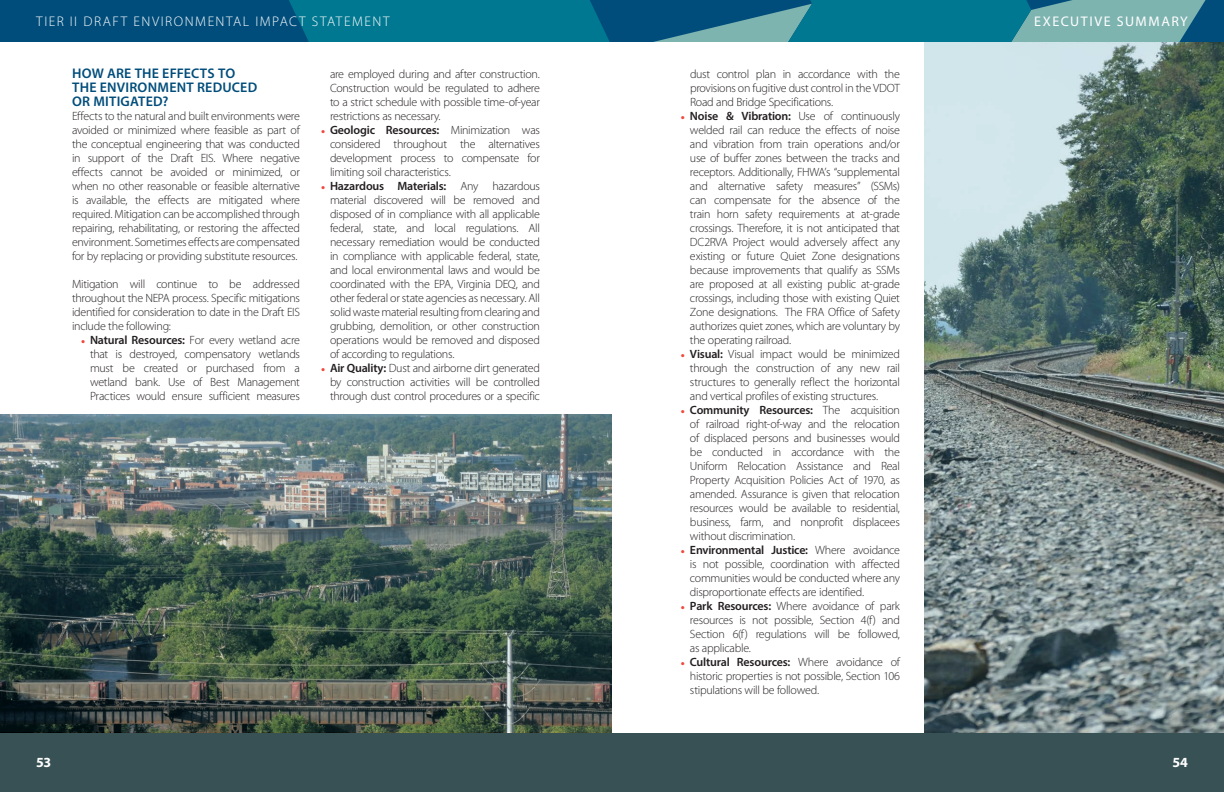
<style>
.page{position:relative;width:1224px;height:792px;background:#fff}
.page>*{position:absolute;margin:0;border:0;box-sizing:border-box;transform-origin:0 0}
.SUBHEAD{font:600 14px/14px "Myriad Pro";letter-spacing:.015em;color:#004d7b}
.t1{font:300 14px "Myriad Pro";letter-spacing:.11em;color:#fff}
.t2{font:14px "Myriad Pro";letter-spacing:.11em;color:#fff}
.t3{font:700 14px "Myriad Pro";color:#fff}
.Body_Copy_-_No_Space{font:300 12px/14px "Myriad Pro";letter-spacing:-.02em;color:#231f20;text-align:justify}
.s1{font-weight:600;font-size:13px;color:#ef483c}
.s2{font-weight:600}
</style>
<div class="page">
<img style="left:0;top:414px;width:612px;height:318px">
<svg style="left:924px;top:42px;width:300px;height:692px;background:#768785"></svg>
<div style="left:0;top:734px;width:1224px;height:58px;background:#385154"></div>
<div style="left:0;top:0;width:1224px;height:42px;background:#004d7b"></div>
<div style="left:289px;top:0;width:321px;height:42px;background:#007891"></div>
<svg style="left:653px;top:0;width:553px;height:42px"></svg>
<p class="t1" style="left:36px;top:13px;width:355px">TIER II DRAFT ENVIRONMENTAL IMPACT STATEMENT</p>
<p class="SUBHEAD" style="left:72px;top:66px;width:187px">HOW ARE THE EFFECTS TO<br>THE ENVIRONMENT REDUCED<br>OR MITIGATED?</p>
<p class="Body_Copy_-_No_Space" style="left:72px;top:109px;width:230px">Effects to the natural and built environments were avoided or minimized where feasible as part of the conceptual engineering that was conducted in support of the Draft EIS. Where negative effects cannot be avoided or minimized, or when no other reasonable or feasible alternative is available, the effects are mitigated where required. Mitigation can be accomplished through repairing, rehabilitating, or restoring the affected environment. Sometimes effects are compensated for by replacing or providing substitute resources.</p>
<p class="Body_Copy_-_No_Space" style="left:72px;top:277px;width:230px">Mitigation will continue to be addressed throughout the NEPA process. Specific mitigations identified for consideration to date in the Draft EIS include the following:</p>
<p class="Body_Copy_-_No_Space" style="left:90px;top:333px;width:212px;text-indent:-9px"><span class="s1">•</span> <span class="s2">Natural Resources:</span> For every wetland acre that is destroyed, compensatory wetlands must be created or purchased from a wetland bank. Use of Best Management Practices would ensure sufficient measures</p>
<p class="Body_Copy_-_No_Space" style="left:330px;top:67px;width:211px">are employed during and after construction.<br>Construction would be regulated to adhere to a strict schedule with possible time-of-year restrictions as necessary.</p>
<p class="Body_Copy_-_No_Space" style="left:330px;top:123px;width:212px;text-indent:-9px"><span class="s1">•</span> <span class="s2">Geologic Resources:</span> Minimization was considered throughout the alternatives development process to compensate for limiting soil characteristics.</p>
<p class="Body_Copy_-_No_Space" style="left:330px;top:179px;width:212px;text-indent:-9px"><span class="s1">•</span> <span class="s2">Hazardous Materials:</span> Any hazardous material discovered will be removed and disposed of in compliance with all applicable federal, state, and local regulations. All necessary remediation would be conducted in compliance with applicable federal, state, and local environmental laws and would be coordinated with the EPA, Virginia DEQ, and other federal or state agencies as necessary. All solid waste material resulting from clearing and grubbing, demolition, or other construction operations would be removed and disposed of according to regulations.</p>
<p class="Body_Copy_-_No_Space" style="left:330px;top:361px;width:212px;text-indent:-9px"><span class="s1">•</span> <span class="s2">Air Quality:</span> Dust and airborne dirt generated by construction activities will be controlled through dust control procedures or a specific</p>
<p class="t3" style="left:36px;top:753px;width:17px">53</p>
<p class="Body_Copy_-_No_Space" style="left:690px;top:67px;width:211px">dust control plan in accordance with the provisions on fugitive dust control in the VDOT Road and Bridge Specifications.</p>
<p class="Body_Copy_-_No_Space" style="left:690px;top:109px;width:212px;text-indent:-9px"><span class="s1">•</span> <span class="s2">Noise &amp; Vibration:</span> Use of continuously welded rail can reduce the effects of noise and vibration from train operations and/or use of buffer zones between the tracks and receptors. Additionally, FHWA’s “supplemental and alternative safety measures” (SSMs) can compensate for the absence of the train horn safety requirements at at-grade crossings. Therefore, it is not anticipated that DC2RVA Project would adversely affect any existing or future Quiet Zone designations because improvements that qualify as SSMs are proposed at all existing public at-grade crossings, including those with existing Quiet Zone designations. The FRA Office of Safety authorizes quiet zones, which are voluntary by the operating railroad.</p>
<p class="Body_Copy_-_No_Space" style="left:690px;top:347px;width:212px;text-indent:-9px"><span class="s1">•</span> <span class="s2">Visual:</span> Visual impact would be minimized through the construction of any new rail structures to generally reflect the horizontal and vertical profiles of existing structures.</p>
<p class="Body_Copy_-_No_Space" style="left:690px;top:403px;width:212px;text-indent:-9px"><span class="s1">•</span> <span class="s2">Community Resources:</span> The acquisition of railroad right-of-way and the relocation of displaced persons and businesses would be conducted in accordance with the Uniform Relocation Assistance and Real Property Acquisition Policies Act of 1970, as amended. Assurance is given that relocation resources would be available to residential, business, farm, and nonprofit displacees without discrimination.</p>
<p class="Body_Copy_-_No_Space" style="left:690px;top:543px;width:212px;text-indent:-9px"><span class="s1">•</span> <span class="s2">Environmental Justice:</span> Where avoidance is not possible, coordination with affected communities would be conducted where any disproportionate effects are identified.</p>
<p class="Body_Copy_-_No_Space" style="left:690px;top:599px;width:212px;text-indent:-9px"><span class="s1">•</span> <span class="s2">Park Resources:</span> Where avoidance of park resources is not possible, Section 4(f) and Section 6(f) regulations will be followed, as applicable.</p>
<p class="Body_Copy_-_No_Space" style="left:690px;top:655px;width:212px;text-indent:-9px"><span class="s1">•</span> <span class="s2">Cultural Resources:</span> Where avoidance of historic properties is not possible, Section 106 stipulations will be followed.</p>
<p class="t2" style="left:1034px;top:13px;width:155px">EXECUTIVE SUMMARY</p>
<p class="t3" style="left:1173px;top:753px;width:17px">54</p>
</div>
